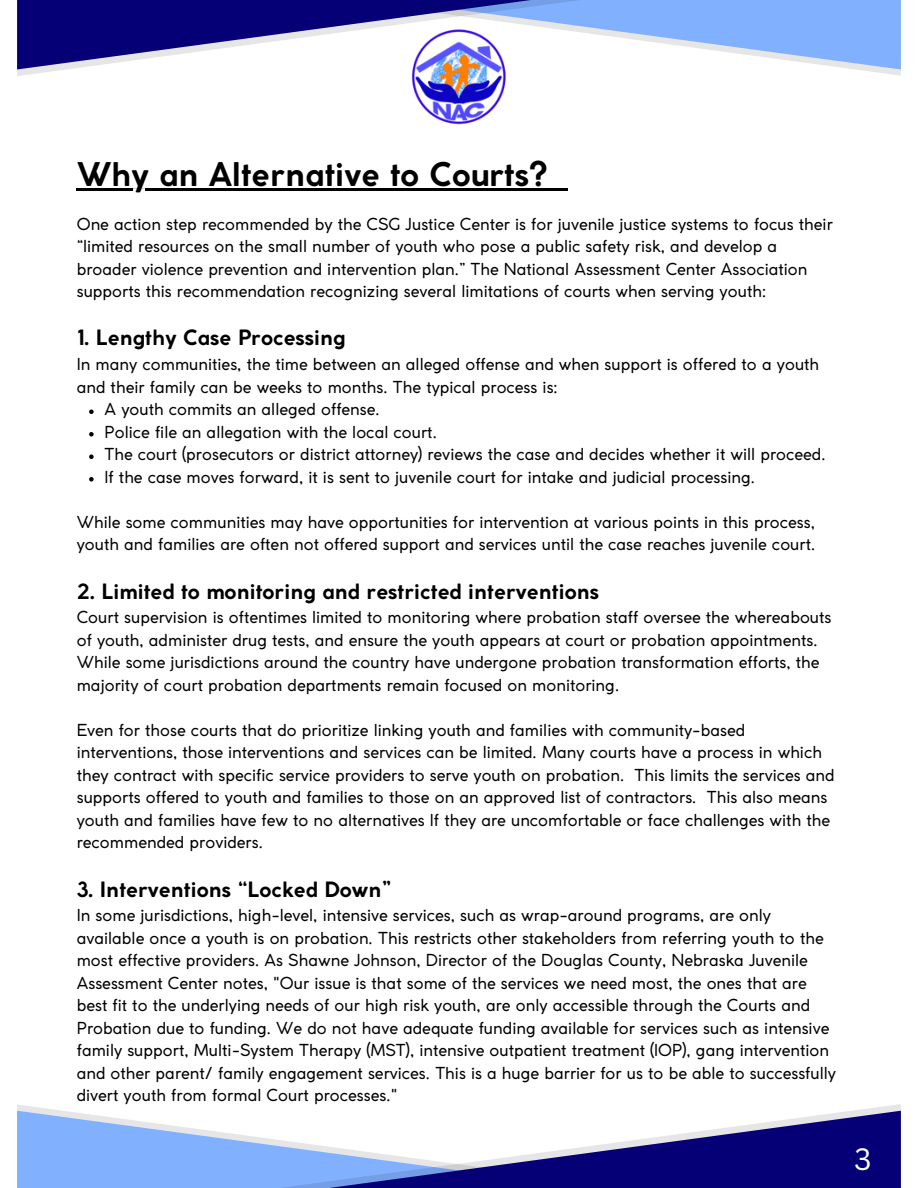
<style>
.page{position:relative;width:918px;height:1188px;background:#fff}
.page>*{position:absolute;margin:0;border:0;box-sizing:border-box;transform-origin:0 0}
.t1{font:700 32.25px "Coco Gothic";color:#000}
.t2{font:30px "Canva Sans";color:#fff}
.t3{font:700 20.85px "Coco Gothic";color:#000}
.t4{font:16.35px/22.5px "Coco Gothic";color:#000}
</style>
<div class="page">
<svg style="left:835px;top:0;width:66px;height:69px;background:#87b3fd"></svg>
<svg style="left:17px;top:0;width:818px;height:76px"></svg>
<svg style="left:17px;top:0;width:768px;height:69px"></svg>
<div style="left:17px;top:1111px;width:66px;height:77px;background:#81b0ff"></div>
<svg style="left:83px;top:1104px;width:818px;height:84px"></svg>
<svg style="left:133px;top:1111px;width:768px;height:77px"></svg>
<img style="left:406px;top:23px;width:106px;height:102px">
<svg style="left:89px;top:410px;width:5px;height:4px"></svg>
<svg style="left:89px;top:432px;width:5px;height:5px"></svg>
<svg style="left:89px;top:455px;width:5px;height:4px"></svg>
<svg style="left:89px;top:477px;width:5px;height:5px"></svg>
<hr style="left:77px;top:189px;width:471px;height:2px;background:#000">
<hr style="left:548px;top:189px;width:20px;height:2px;background:#000">
<p class="t1" style="left:77px;top:163px;width:473px">Why an Alternative to Courts?</p>
<p class="t4" style="left:77px;top:214px;width:758px">One action step recommended by the CSG Justice Center is for juvenile justice systems to focus their “limited resources on the small number of youth who pose a public safety risk, and develop a broader violence prevention and intervention plan.” The National Assessment Center Association supports this recommendation recognizing several limitations of courts when serving youth:</p>
<p class="t3" style="left:77px;top:330px;width:270px">1. Lengthy Case Processing</p>
<h1 class="t4" style="left:77px;top:354px;width:744px">In many communities, the time between an alleged offense and when support is offered to a youth and their family can be weeks to months. The typical process is:</h1>
<p class="t4" style="left:105px;top:399px;width:277px">A youth commits an alleged offense.</p>
<p class="t4" style="left:105px;top:422px;width:334px">Police file an allegation with the local court.</p>
<p class="t4" style="left:105px;top:444px;width:723px">The court (prosecutors or district attorney) reviews the case and decides whether it will proceed.</p>
<p class="t4" style="left:105px;top:467px;width:652px">If the case moves forward, it is sent to juvenile court for intake and judicial processing.</p>
<p class="t4" style="left:77px;top:512px;width:740px">While some communities may have opportunities for intervention at various points in this process, youth and families are often not offered support and services until the case reaches juvenile court.</p>
<p class="t3" style="left:77px;top:583px;width:524px">2. Limited to monitoring and restricted interventions</p>
<p class="t4" style="left:77px;top:608px;width:756px">Court supervision is oftentimes limited to monitoring where probation staff oversee the whereabouts of youth, administer drug tests, and ensure the youth appears at court or probation appointments.<br>While some jurisdictions around the country have undergone probation transformation efforts, the majority of court probation departments remain focused on monitoring.</p>
<p class="t4" style="left:77px;top:720px;width:759px">Even for those courts that do prioritize linking youth and families with community-based interventions, those interventions and services can be limited. Many courts have a process in which they contract with specific service providers to serve youth on probation. This limits the services and supports offered to youth and families to those on an approved list of contractors. This also means youth and families have few to no alternatives If they are uncomfortable or face challenges with the recommended providers.</p>
<p class="t3" style="left:77px;top:881px;width:316px">3. Interventions “Locked Down”</p>
<p class="t4" style="left:77px;top:906px;width:761px">In some jurisdictions, high-level, intensive services, such as wrap-around programs, are only available once a youth is on probation. This restricts other stakeholders from referring youth to the most effective providers. As Shawne Johnson, Director of the Douglas County, Nebraska Juvenile Assessment Center notes, "Our issue is that some of the services we need most, the ones that are best fit to the underlying needs of our high risk youth, are only accessible through the Courts and Probation due to funding. We do not have adequate funding available for services such as intensive family support, Multi-System Therapy (MST), intensive outpatient treatment (IOP), gang intervention and other parent/ family engagement services. This is a huge barrier for us to be able to successfully divert youth from formal Court processes."</p>
<h2 class="t2" style="left:854px;top:1138px;width:19px">3</h2>
</div>
